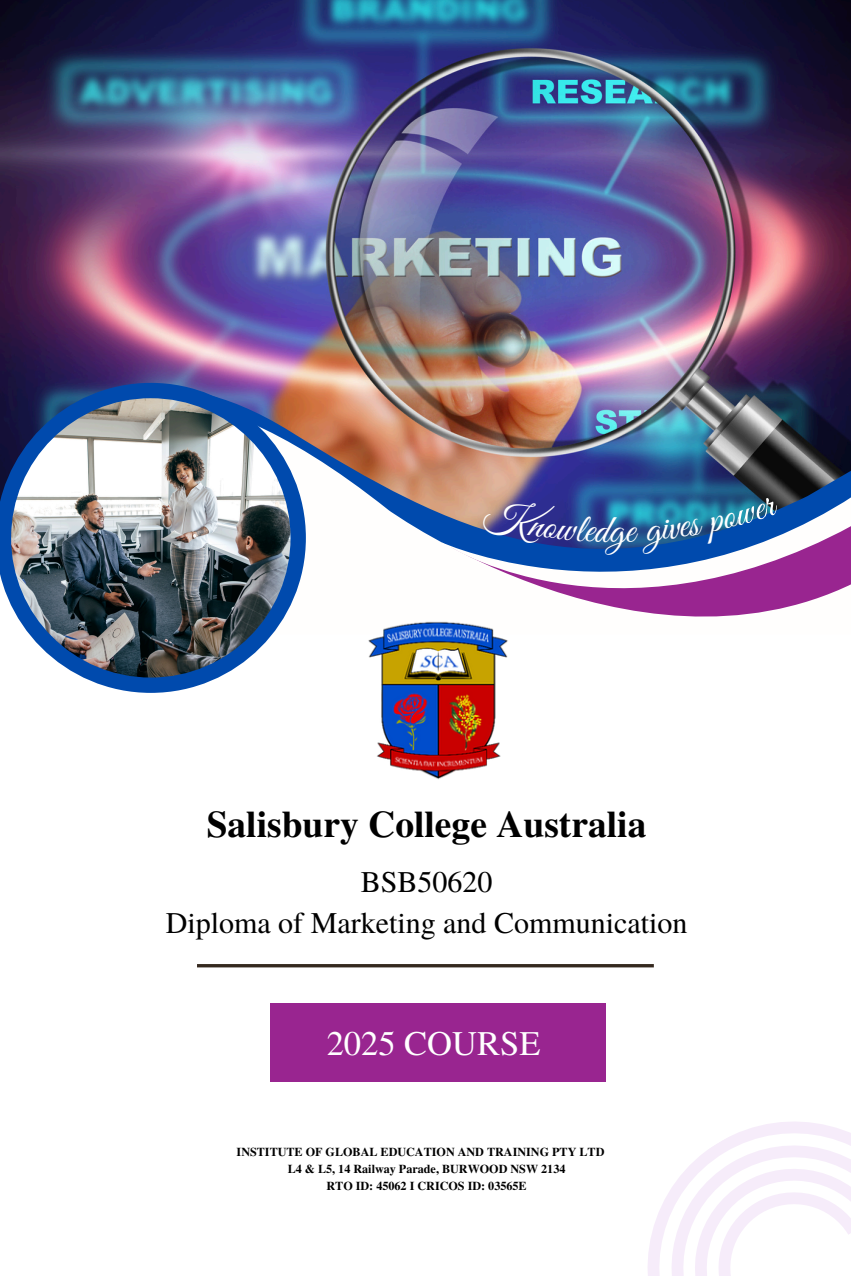
<style>
.page{position:relative;width:851px;height:1276px;background:#fff}
.page>*{position:absolute;margin:0;border:0;box-sizing:border-box;transform-origin:0 0}
.t1{font:40.5px "Great Vibes";color:#fff}
.t2{font:700 37.5px "Te X Gyre Termes";color:#000}
.t3{font:34.5px "Te X Gyre Termes";color:#fff}
.t4{font:30px/41.7px "Te X Gyre Termes";color:#000;text-align:center}
.t5{font:700 12.15px "Te X Gyre Termes";color:#000}
</style>
<div class="page">
<img style="left:0;top:0;width:850px;height:383px">
<img style="left:64px;top:337px;width:786px;height:280px">
<svg style="left:0;top:383px;width:306px;height:310px"></svg>
<img style="left:11px;top:398px;width:279px;height:279px;border-radius:50%">
<hr style="left:197px;top:964px;width:456px;height:3px;background:#35291f">
<svg style="left:648px;top:1122px;width:202px;height:154px"></svg>
<img style="left:368px;top:621px;width:140px;height:158px">
<div style="left:270px;top:1003px;width:335px;height:79px;background:#992590"></div>
<svg style="left:481px;top:491px;width:136px;height:56px;background:#3a4b94"></svg>
<svg style="left:626px;top:495px;width:153px;height:59px;background:#226ba2"></svg>
<p class="t1" style="left:609px;top:507px;width:17px">g</p>
<p class="t2" style="left:207px;top:795px;width:441px">Salisbury College Australia</p>
<h2 class="t4" style="left:166px;top:859px;width:523px">BSB50620<br>Diploma of Marketing and Communication</h2>
<h3 class="t3" style="left:326px;top:1018px;width:215px">2025 COURSE</h3>
<p class="t5" style="left:237px;top:1142px;width:369px">INSTITUTE OF GLOBAL EDUCATION AND TRAINING PTY LTD</p>
<p class="t5" style="left:288px;top:1159px;width:279px">L4 &amp; L5, 14 Railway Parade, BURWOOD NSW 2134</p>
<p class="t5" style="left:326px;top:1176px;width:202px">RTO ID: 45062 I CRICOS ID: 03565E</p>
</div>
